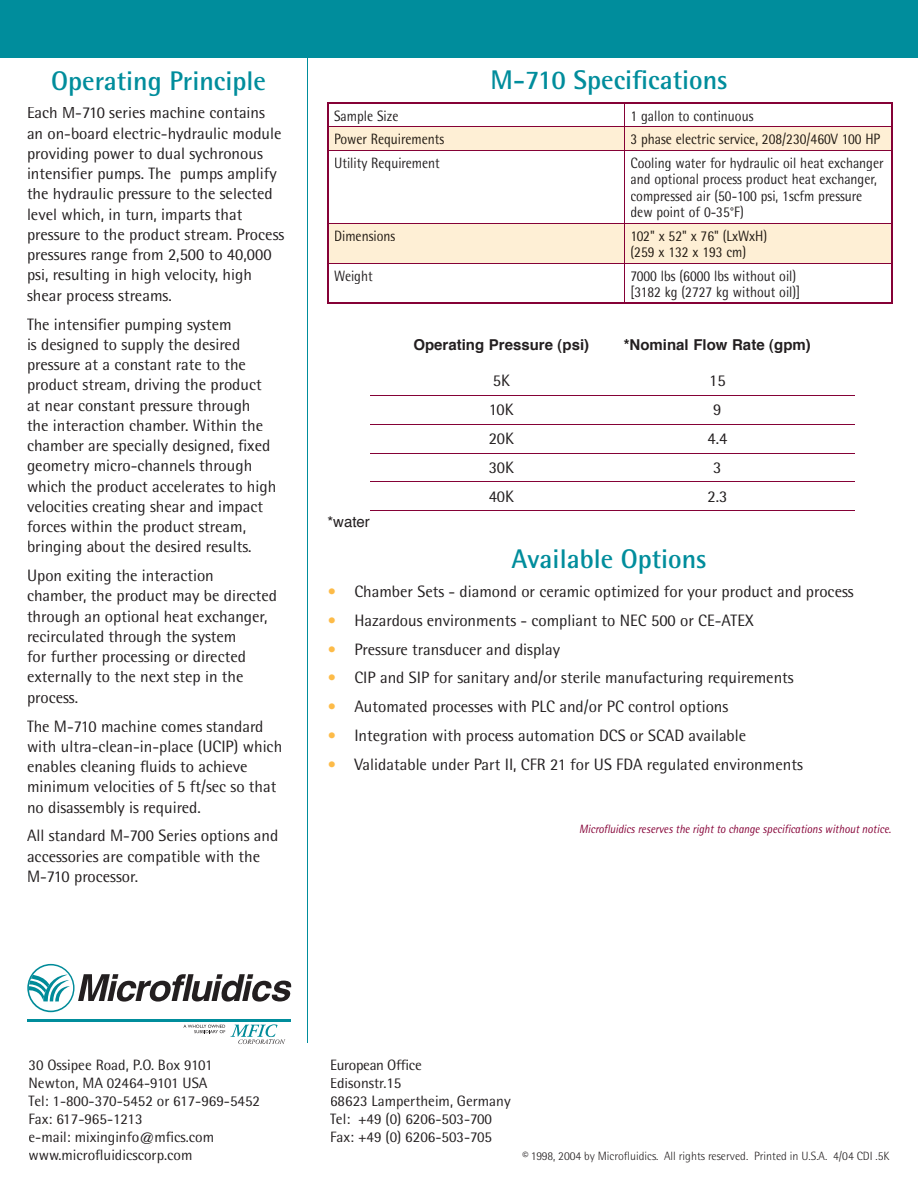
<style>
.page{position:relative;width:918px;height:1188px;background:#fff}
.page>*{position:absolute;margin:0;border:0;box-sizing:border-box;transform-origin:0 0}
.t1{font:700 27px "Rotis Semi Sans";color:#008d9c}
.t2{font:16.5px/20.2px "Rotis Semi Sans";color:#231f20}
.t3{font:15px/18px "Rotis Semi Sans";color:#231f20}
.t4{font:15px/16.5px "Rotis Semi Sans";color:#231f20;scale:.9 1}
.t5{font:15px/16.5px "Rotis Semi Sans";color:#211a13;scale:.9 1}
.t6{font:700 15px "Helvetica";color:#231f20}
.t7{font:15px "Helvetica";color:#231f20}
.t8{font:300 12px "Rotis Semi Sans";color:#231f20}
.t9{font:italic 12px "Rotis Semi Sans";color:#850136;scale:.9 1}
.s1{font-weight:700;color:#fdbb48}
</style>
<div class="page">
<div style="left:0;top:0;width:918px;height:58px;background:#008d9c"></div>
<hr style="left:307px;top:0;width:1px;height:1043px;background:#008d9c">
<svg style="left:27px;top:964px;width:265px;height:48px"></svg>
<svg style="left:231px;top:1024px;width:54px;height:20px"></svg>
<svg style="left:183px;top:1025px;width:42px;height:8px"></svg>
<hr style="left:27px;top:1019px;width:263px;height:3px;background:#008d9c">
<hr style="left:371px;top:395px;width:484px;height:1px;background:#850136">
<hr style="left:371px;top:424px;width:484px;height:1px;background:#850136">
<hr style="left:371px;top:453px;width:484px;height:1px;background:#850136">
<hr style="left:371px;top:482px;width:484px;height:1px;background:#850136">
<hr style="left:371px;top:510px;width:484px;height:1px;background:#850136">
<svg style="left:329px;top:127px;width:562px;height:136px"></svg>
<hr style="left:327px;top:103px;width:298px;height:1px;background:#850136">
<hr style="left:327px;top:104px;width:2px;height:23px;background:#850136">
<hr style="left:625px;top:103px;width:267px;height:1px;background:#850136">
<hr style="left:327px;top:127px;width:2px;height:23px;background:#850136">
<svg style="left:891px;top:104px;width:1px;height:46px"></svg>
<hr style="left:327px;top:150px;width:2px;height:73px;background:#850136">
<hr style="left:891px;top:150px;width:1px;height:73px;background:#850136">
<hr style="left:327px;top:223px;width:2px;height:40px;background:#850136">
<hr style="left:891px;top:223px;width:1px;height:40px;background:#850136">
<hr style="left:327px;top:263px;width:2px;height:39px;background:#850136">
<hr style="left:891px;top:263px;width:1px;height:39px;background:#850136">
<hr style="left:327px;top:302px;width:298px;height:2px;background:#850136">
<hr style="left:625px;top:302px;width:267px;height:2px;background:#850136">
<hr style="left:329px;top:126px;width:296px;height:1px;background:#850136">
<hr style="left:625px;top:126px;width:266px;height:1px;background:#850136">
<svg style="left:624px;top:104px;width:1px;height:46px"></svg>
<hr style="left:329px;top:150px;width:296px;height:1px;background:#850136">
<hr style="left:625px;top:150px;width:266px;height:1px;background:#850136">
<hr style="left:624px;top:151px;width:1px;height:72px;background:#850136">
<hr style="left:329px;top:223px;width:296px;height:1px;background:#850136">
<hr style="left:625px;top:223px;width:266px;height:1px;background:#850136">
<hr style="left:624px;top:224px;width:1px;height:39px;background:#850136">
<hr style="left:329px;top:263px;width:296px;height:1px;background:#850136">
<hr style="left:625px;top:263px;width:266px;height:1px;background:#850136">
<hr style="left:624px;top:264px;width:1px;height:38px;background:#850136">
<div style="left:335px;top:134px;width:109px;height:13px;background:#feefd5"></div>
<div style="left:631px;top:133px;width:249px;height:14px;background:#feefd5"></div>
<div style="left:335px;top:230px;width:60px;height:11px;background:#feefd5"></div>
<div style="left:632px;top:229px;width:135px;height:14px;background:#feefd5"></div>
<div style="left:631px;top:246px;width:114px;height:13px;background:#feefd5"></div>
<h1 class="t1" style="left:51px;top:64px;width:216px">Operating Principle</h1>
<p class="t2" style="left:27px;top:103px;width:259px">Each M-710 series machine contains an on-board electric-hydraulic module providing power to dual sychronous intensifier pumps. The pumps amplify the hydraulic pressure to the selected level which, in turn, imparts that pressure to the product stream. Process pressures range from 2,500 to 40,000 psi, resulting in high velocity, high shear process streams.</p>
<p class="t2" style="left:27px;top:314px;width:251px">The intensifier pumping system<br>is designed to supply the desired pressure at a constant rate to the product stream, driving the product at near constant pressure through<br>the interaction chamber. Within the chamber are specially designed, fixed geometry micro-channels through which the product accelerates to high velocities creating shear and impact forces within the product stream, bringing about the desired results.</p>
<p class="t2" style="left:27px;top:565px;width:252px">Upon exiting the interaction chamber, the product may be directed through an optional heat exchanger, recirculated through the system<br>for further processing or directed externally to the next step in the process.</p>
<p class="t2" style="left:27px;top:716px;width:257px">The M-710 machine comes standard with ultra-clean-in-place (UCIP) which enables cleaning fluids to achieve minimum velocities of 5 ft/sec so that no disassembly is required.</p>
<p class="t2" style="left:27px;top:826px;width:253px">All standard M-700 Series options and accessories are compatible with the<br>M-710 processor.</p>
<h1 class="t1" style="left:491px;top:63px;width:239px">M-710 Specifications</h1>
<p class="t4" style="left:334px;top:107px;width:73px">Sample Size</p>
<p class="t4" style="left:631px;top:107px;width:138px">1 gallon to continuous</p>
<p class="t5" style="left:334px;top:131px;width:124px">Power Requirements</p>
<p class="t5" style="left:631px;top:131px;width:279px">3 phase electric service, 208/230/460V 100 HP</p>
<p class="t4" style="left:334px;top:154px;width:119px">Utility Requirement</p>
<p class="t4" style="left:631px;top:154px;width:283px">Cooling water for hydraulic oil heat exchanger and optional process product heat exchanger, compressed air (50-100 psi, 1scfm pressure dew point of 0-35°F)</p>
<p class="t5" style="left:334px;top:227px;width:69px">Dimensions</p>
<p class="t5" style="left:631px;top:227px;width:154px">102" x 52" x 76" (LxWxH) (259 x 132 x 193 cm)</p>
<p class="t4" style="left:334px;top:267px;width:44px">Weight</p>
<p class="t4" style="left:631px;top:267px;width:190px">7000 lbs (6000 lbs without oil) [3182 kg (2727 kg without oil)]</p>
<p class="t6" style="left:413px;top:334px;width:177px">Operating Pressure (psi)</p>
<p class="t6" style="left:624px;top:334px;width:189px">*Nominal Flow Rate (gpm)</p>
<p class="t2" style="left:493px;top:370px;width:19px">5K</p>
<p class="t2" style="left:709px;top:370px;width:18px">15</p>
<p class="t2" style="left:489px;top:399px;width:26px">10K</p>
<p class="t2" style="left:713px;top:399px;width:10px">9</p>
<p class="t2" style="left:489px;top:428px;width:27px">20K</p>
<p class="t2" style="left:707px;top:428px;width:21px">4.4</p>
<p class="t2" style="left:489px;top:457px;width:27px">30K</p>
<p class="t2" style="left:713px;top:457px;width:10px">3</p>
<p class="t2" style="left:489px;top:486px;width:27px">40K</p>
<p class="t2" style="left:707px;top:486px;width:21px">2.3</p>
<p class="t7" style="left:327px;top:512px;width:44px">*water</p>
<h1 class="t1" style="left:512px;top:542px;width:197px">Available Options</h1>
<p class="t2" style="left:327px;top:581px;width:528px"><span class="s1">•</span> Chamber Sets - diamond or ceramic optimized for your product and process</p>
<p class="t2" style="left:327px;top:610px;width:428px"><span class="s1">•</span> Hazardous environments - compliant to NEC 500 or CE-ATEX</p>
<p class="t2" style="left:327px;top:639px;width:234px"><span class="s1">•</span> Pressure transducer and display</p>
<p class="t2" style="left:327px;top:668px;width:468px"><span class="s1">•</span> CIP and SIP for sanitary and/or sterile manufacturing requirements</p>
<p class="t2" style="left:327px;top:696px;width:402px"><span class="s1">•</span> Automated processes with PLC and/or PC control options</p>
<p class="t2" style="left:327px;top:725px;width:420px"><span class="s1">•</span> Integration with process automation DCS or SCAD available</p>
<p class="t2" style="left:327px;top:754px;width:477px"><span class="s1">•</span> Validatable under Part II, CFR 21 for US FDA regulated environments</p>
<p class="t9" style="left:579px;top:821px;width:348px">Microfluidics reserves the right to change specifications without notice.</p>
<p class="t3" style="left:28px;top:1056px;width:233px">30 Ossipee Road, P.O. Box 9101<br>Newton, MA 02464-9101 USA<br>Tel: 1-800-370-5452 or 617-969-5452<br>Fax: 617-965-1213<br>e-mail: mixinginfo@mfics.com www.microfluidicscorp.com</p>
<p class="t3" style="left:330px;top:1056px;width:182px">European Office<br>Edisonstr.15<br>68623 Lampertheim, Germany<br>Tel: +49 (0) 6206-503-700<br>Fax: +49 (0) 6206-503-705</p>
<p class="t8" style="left:522px;top:1149px;width:369px">© 1998, 2004 by Microfluidics. All rights reserved. Printed in U.S.A. 4/04 CDI .5K</p>
</div>
